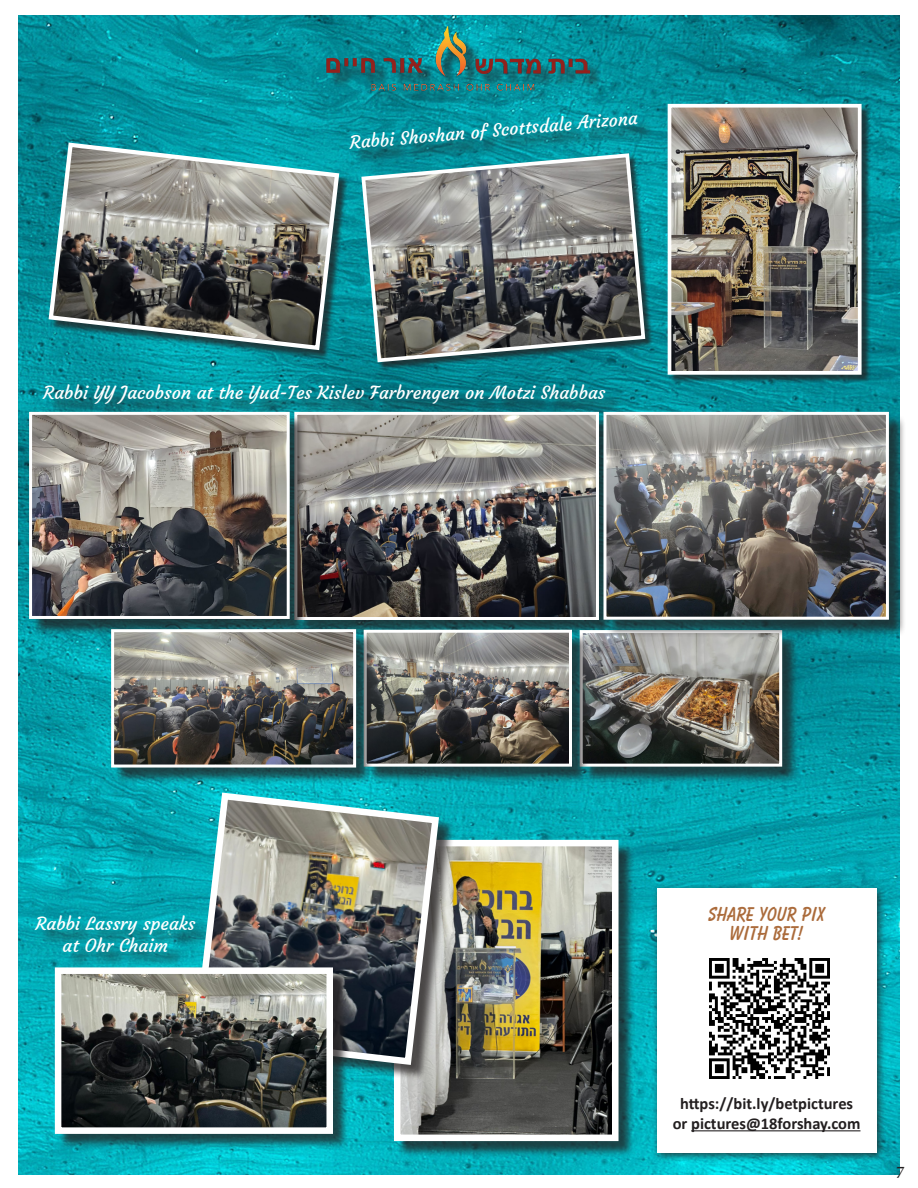
<style>
.page{position:relative;width:918px;height:1188px;background:#fff}
.page>*{position:absolute;margin:0;border:0;box-sizing:border-box;transform-origin:0 0}
.t1{font:700 20.55px "Balloon BT";color:#ab6b3b}
.t2{font:18px/21.6px "Courgette";color:#fff;text-align:center}
.t3{font:18px "Adobe Hebrew";color:#231f20}
.t4{font:700 16.5px "Calibri";color:#231f20}
</style>
<div class="page">
<img style="left:19px;top:16px;width:880px;height:1158px">
<div style="left:329px;top:29px;width:275px;height:77px;background:#231f20;opacity:.75"></div>
<img style="left:320px;top:26px;width:278px;height:67px">
<div style="left:669px;top:105px;width:202px;height:279px;background:#231f20;opacity:.75"></div>
<img style="left:673px;top:109px;width:184px;height:261px">
<div style="left:668px;top:104px;width:194px;height:271px;border:4px solid #fff"></div>
<div style="left:50px;top:144px;width:300px;height:216px;background:#231f20;opacity:.75"></div>
<img style="left:46px;top:140px;width:296px;height:212px">
<div style="left:363px;top:155px;width:291px;height:217px;background:#231f20;opacity:.75"></div>
<img style="left:359px;top:168px;width:288px;height:196px">
<div style="left:353px;top:117px;width:302px;height:51px;background:#231f20;opacity:.75"></div>
<div style="left:652px;top:884px;width:235px;height:279px;background:#231f20;opacity:.75"></div>
<div style="left:657px;top:889px;width:219px;height:264px;background:#fff"></div>
<hr style="left:691px;top:1130px;width:169px;height:1px;background:#231f20">
<img style="left:709px;top:958px;width:121px;height:121px">
<div style="left:46px;top:387px;width:578px;height:35px;background:#231f20;opacity:.75"></div>
<div style="left:38px;top:918px;width:175px;height:52px;background:#231f20;opacity:.75"></div>
<div style="left:396px;top:842px;width:239px;height:315px;background:#231f20;opacity:.75"></div>
<img style="left:402px;top:848px;width:209px;height:285px">
<div style="left:394px;top:840px;width:225px;height:301px;border:7px solid #fff"></div>
<div style="left:297px;top:414px;width:319px;height:224px;background:#231f20;opacity:.75"></div>
<img style="left:307px;top:416px;width:288px;height:200px">
<div style="left:294px;top:412px;width:305px;height:208px;border:3px solid #fff"></div>
<div style="left:31px;top:414px;width:276px;height:223px;background:#231f20;opacity:.75"></div>
<img style="left:33px;top:416px;width:253px;height:199px">
<div style="left:29px;top:412px;width:261px;height:207px;border:3px solid #fff"></div>
<div style="left:582px;top:632px;width:217px;height:152px;background:#231f20;opacity:.75"></div>
<img style="left:589px;top:634px;width:189px;height:129px">
<div style="left:580px;top:630px;width:202px;height:137px;border:3px solid #fff"></div>
<div style="left:606px;top:414px;width:300px;height:223px;background:#231f20;opacity:.75"></div>
<img style="left:607px;top:416px;width:278px;height:200px">
<div style="left:603px;top:412px;width:286px;height:208px;border:3px solid #fff"></div>
<div style="left:366px;top:632px;width:223px;height:152px;background:#231f20;opacity:.75"></div>
<img style="left:374px;top:634px;width:194px;height:129px">
<div style="left:364px;top:630px;width:208px;height:137px;border:3px solid #fff"></div>
<div style="left:113px;top:631px;width:261px;height:154px;background:#231f20;opacity:.75"></div>
<img style="left:115px;top:633px;width:237px;height:131px">
<div style="left:111px;top:629px;width:245px;height:139px;border:3px solid #fff"></div>
<div style="left:197px;top:795px;width:258px;height:286px;background:#231f20;opacity:.75"></div>
<img style="left:190px;top:789px;width:253px;height:280px">
<div style="left:57px;top:970px;width:292px;height:180px;background:#231f20;opacity:.75"></div>
<img style="left:63px;top:975px;width:262px;height:151px">
<div style="left:55px;top:967px;width:278px;height:167px;border:7px solid #fff"></div>
<p class="t2" style="left:349px;top:132px;width:291px;rotate:-5deg">Rabbi Shoshan of Scottsdale Arizona</p>
<p class="t2" style="left:43px;top:382px;width:564px">Rabbi YY Jacobson at the Yud-Tes Kislev Farbrengen on Motzi Shabbas</p>
<p class="t2" style="left:35px;top:913px;width:162px">Rabbi Lassry speaks at Ohr Chaim</p>
<p class="t1" style="left:708px;top:902px;width:118px">SHARE YOUR PIX</p>
<p class="t1" style="left:730px;top:921px;width:75px">WITH BET!</p>
<p class="t4" style="left:680px;top:1092px;width:175px">https://bit.ly/betpictures</p>
<p class="t4" style="left:673px;top:1112px;width:189px">or pictures@18forshay.com</p>
<p class="t3" style="left:896px;top:1159px;width:11px">7</p>
</div>
